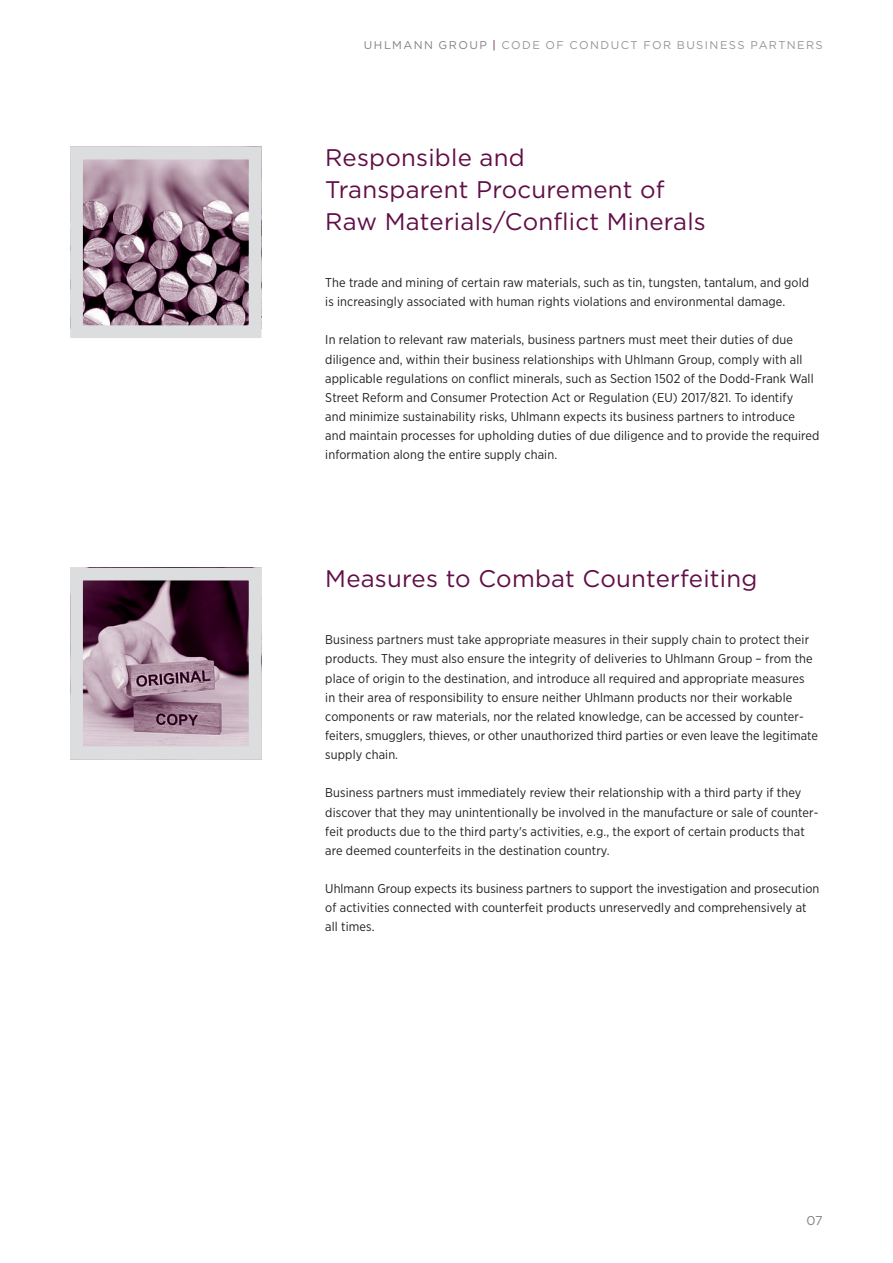
<style>
.page{position:relative;width:893px;height:1263px;background:#fff}
.page>*{position:absolute;margin:0;border:0;box-sizing:border-box;transform-origin:0 0}
.t1{font:24px/32px "Gotham";letter-spacing:.01em;color:#610e47}
.t2{font:12.75px/19.2px "Gotham Narrow";letter-spacing:.01em;color:#231f20}
.t3{font:12.75px "Gotham";color:#808285}
.t4{font:11.25px "Gotham";letter-spacing:.13em;color:#939598}
.s1{color:#808285}
.s2{color:#610e47}
</style>
<div class="page">
<img style="left:84px;top:161px;width:163px;height:163px">
<div style="left:70px;top:147px;width:191px;height:191px;border:13px solid #dcdddf"></div>
<img style="left:84px;top:582px;width:163px;height:163px">
<div style="left:70px;top:568px;width:191px;height:191px;border:13px solid #dcdddf"></div>
<p class="t4" style="left:364px;top:38px;width:460px"><span class="s1">UHLMANN GROUP</span> <span class="s2">|</span> CODE OF CONDUCT FOR BUSINESS PARTNERS</p>
<h1 class="t1" style="left:325px;top:141px;width:382px">Responsible and<br>Transparent Procurement of<br>Raw Materials/Conflict Minerals</h1>
<p class="t2" style="left:325px;top:273px;width:485px">The trade and mining of certain raw materials, such as tin, tungsten, tantalum, and gold is increasingly associated with human rights violations and environmental damage.</p>
<p class="t2" style="left:325px;top:330px;width:496px">In relation to relevant raw materials, business partners must meet their duties of due diligence and, within their business relationships with Uhlmann Group, comply with all applicable regulations on conflict minerals, such as Section 1502 of the Dodd-Frank Wall Street Reform and Consumer Protection Act or Regulation (EU) 2017/821. To identify<br>and minimize sustainability risks, Uhlmann expects its business partners to introduce<br>and maintain processes for upholding duties of due diligence and to provide the required information along the entire supply chain.</p>
<h1 class="t1" style="left:325px;top:562px;width:434px">Measures to Combat Counterfeiting</h1>
<p class="t2" style="left:325px;top:630px;width:494px">Business partners must take appropriate measures in their supply chain to protect their products. They must also ensure the integrity of deliveries to Uhlmann Group – from the place of origin to the destination, and introduce all required and appropriate measures<br>in their area of responsibility to ensure neither Uhlmann products nor their workable components or raw materials, nor the related knowledge, can be accessed by counter&shy;feiters, smugglers, thieves, or other unauthorized third parties or even leave the legitimate supply chain.</p>
<p class="t2" style="left:325px;top:783px;width:495px">Business partners must immediately review their relationship with a third party if they discover that they may unintentionally be involved in the manufacture or sale of counter&shy;feit products due to the third party's activities, e.g., the export of certain products that are deemed counterfeits in the destination country.</p>
<p class="t2" style="left:325px;top:879px;width:496px">Uhlmann Group expects its business partners to support the investigation and prosecution of activities connected with counterfeit products unreservedly and comprehensively at all times.</p>
<p class="t3" style="left:806px;top:1212px;width:18px">07</p>
</div>
